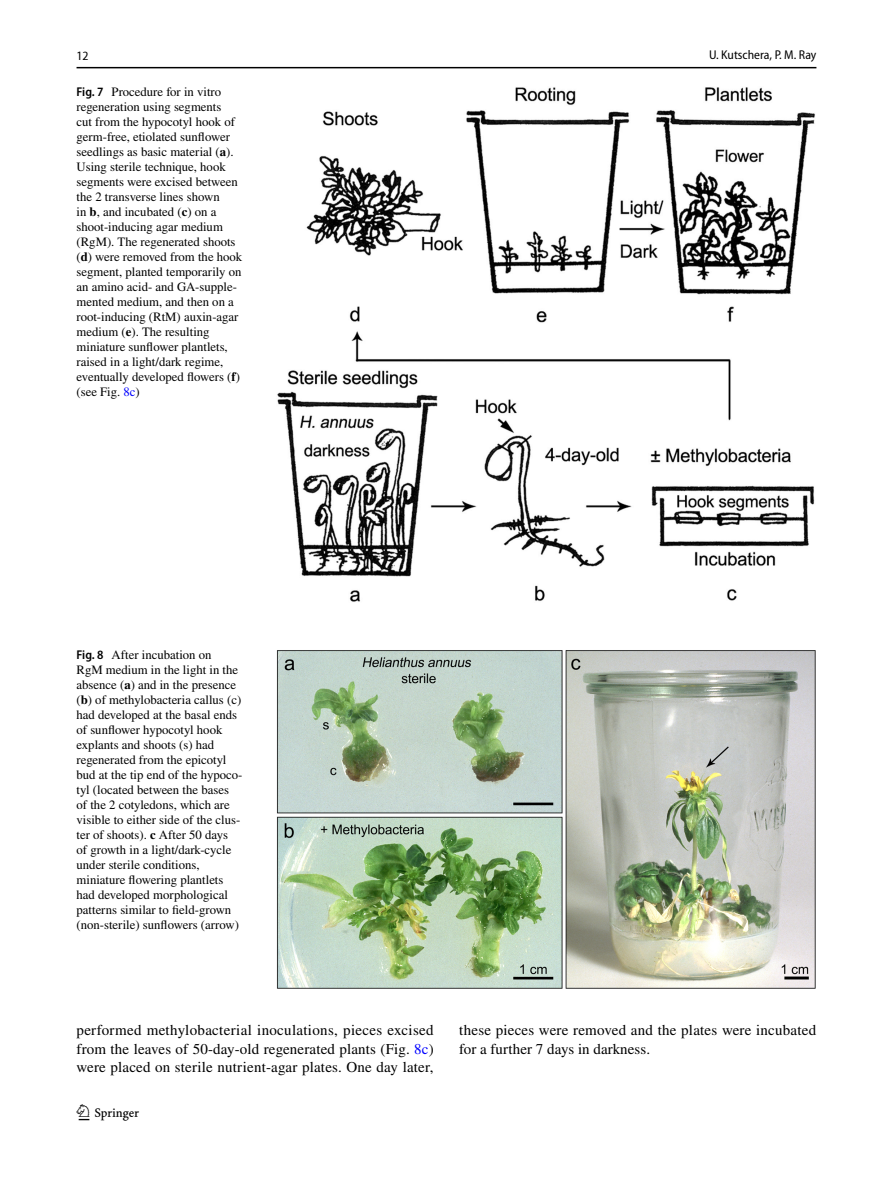
<style>
.page{position:relative;width:893px;height:1187px;background:#fff}
.page>*{position:absolute;margin:0;border:0;box-sizing:border-box;transform-origin:0 0}
.t1{font:22.5px "Springnew Regular 2";color:#000}
.t2{font:15px/18.8px "STIX";letter-spacing:.015em;color:#000;text-align:justify}
.t3{font:12.75px/15px "STIX";color:#000}
.t4{font:semi-condensed 12.75px "Myriad Pro";color:#000}
.t5{font:semi-condensed 12.75px "Myriad Pro Unic";color:#000}
.s1{font-family:"Myriad Pro";font-weight:600;font-stretch:semi-condensed}
.s2{font-weight:700}
.s3{color:#00f}
</style>
<div class="page">
<hr style="left:77px;top:67px;width:739px;height:1px;background:#000">
<img style="left:277px;top:87px;width:538px;height:515px">
<img style="left:277px;top:650px;width:539px;height:339px">
<p class="t5" style="left:77px;top:51px;width:14px">12</p>
<p class="t3" style="left:77px;top:85px;width:167px"><span class="s1">Fig. 7</span> Procedure for in vitro regeneration using segments<br>cut from the hypocotyl hook of germ-free, etiolated sunflower seedlings as basic material (<span class="s2">a</span>).<br>Using sterile technique, hook segments were excised between the 2 transverse lines shown<br>in <span class="s2">b</span>, and incubated (<span class="s2">c</span>) on a shoot-inducing agar medium (RgM). The regenerated shoots (<span class="s2">d</span>) were removed from the hook segment, planted temporarily on an amino acid- and GA-supple&shy;mented medium, and then on a root-inducing (RtM) auxin-agar medium (<span class="s2">e</span>). The resulting miniature sunflower plantlets, raised in a light/dark regime, eventually developed flowers (<span class="s2">f</span>) (see Fig. <span class="s3">8c</span>)</p>
<p class="t3" style="left:77px;top:648px;width:167px"><span class="s1">Fig. 8</span> After incubation on<br>RgM medium in the light in the absence (<span class="s2">a</span>) and in the presence (<span class="s2">b</span>) of methylobacteria callus (c) had developed at the basal ends of sunflower hypocotyl hook explants and shoots (s) had regenerated from the epicotyl bud at the tip end of the hypoco&shy;tyl (located between the bases of the 2 cotyledons, which are visible to either side of the clus&shy;ter of shoots). <span class="s2">c</span> After 50 days<br>of growth in a light/dark-cycle under sterile conditions, miniature flowering plantlets had developed morphological patterns similar to field-grown (non-sterile) sunflowers (arrow)</p>
<p class="t4" style="left:709px;top:48px;width:109px">U. Kutschera, P. M. Ray</p>
<p class="t2" style="left:77px;top:1021px;width:359px">performed methylobacterial inoculations, pieces excised from the leaves of 50-day-old regenerated plants (Fig. <span class="s3">8c</span>) were placed on sterile nutrient-agar plates. One day later,</p>
<p class="t2" style="left:459px;top:1021px;width:358px">these pieces were removed and the plates were incubated for a further 7 days in darkness.</p>
<h1 class="t1" style="left:79px;top:1104px;width:62px">1 3</h1>
</div>
